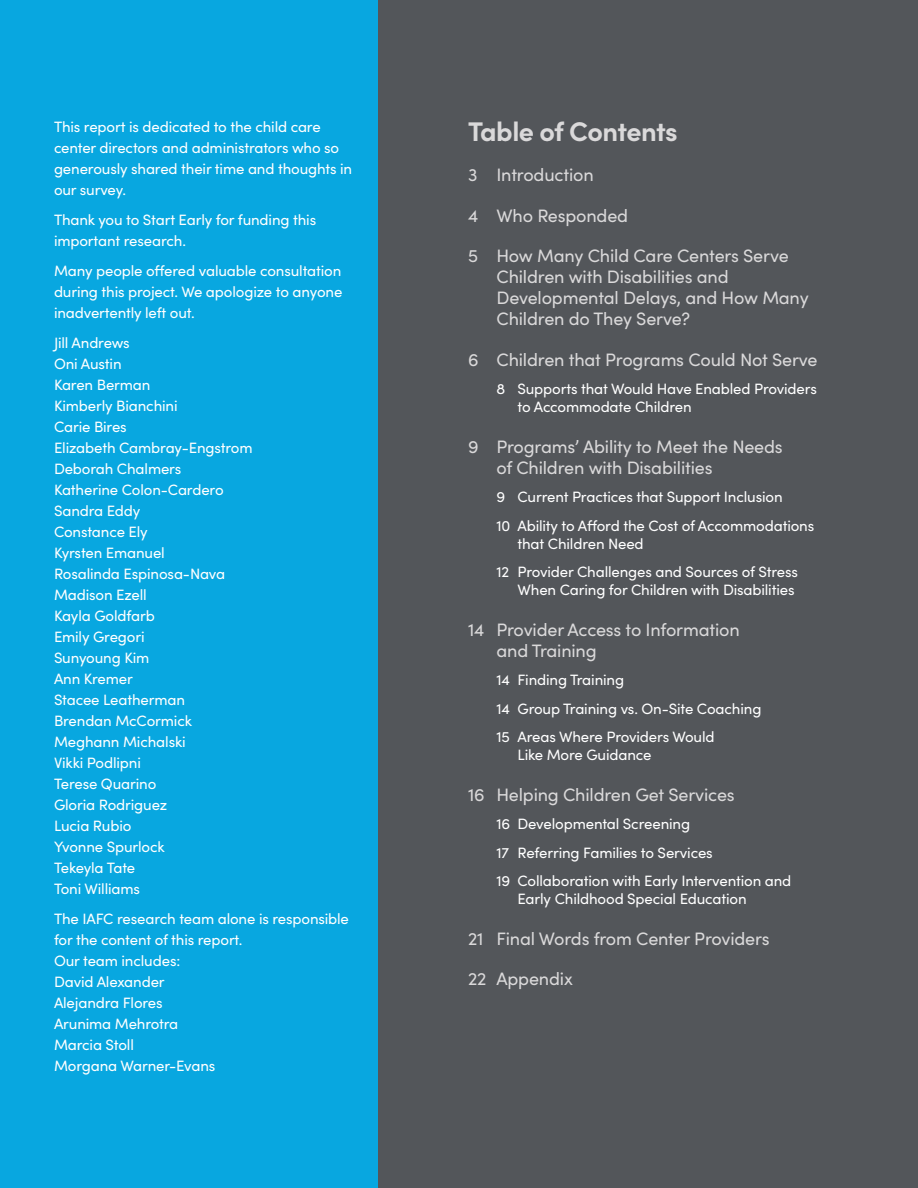
<style>
.page{position:relative;width:918px;height:1188px;background:#53565a}
.page>*{position:absolute;margin:0;border:0;box-sizing:border-box;transform-origin:0 0}
.t1{font:700 27px "Sofia Pro";letter-spacing:-.025em;color:#dad9da}
.t2{font:18px/21px "Sofia Pro";letter-spacing:-.01em;color:#dad9da}
.t3{font:15px/21px "Sofia Pro";letter-spacing:-.01em;color:#fff}
</style>
<div class="page">
<div style="left:0;top:0;width:378px;height:1188px;background:#08a7e0"></div>
<p class="t3" style="left:54px;top:116px;width:300px">This report is dedicated to the child care center directors and administrators who so generously shared their time and thoughts in our survey.</p>
<p class="t3" style="left:54px;top:209px;width:264px">Thank you to Start Early for funding this important research.</p>
<p class="t3" style="left:54px;top:260px;width:290px;text-align:justify">Many people offered valuable consultation during this project. We apologize to anyone inadvertently left out.</p>
<p class="t3" style="left:54px;top:332px;width:200px">Jill Andrews<br>Oni Austin<br>Karen Berman<br>Kimberly Bianchini<br>Carie Bires<br>Elizabeth Cambray-Engstrom<br>Deborah Chalmers<br>Katherine Colon-Cardero<br>Sandra Eddy<br>Constance Ely<br>Kyrsten Emanuel<br>Rosalinda Espinosa-Nava<br>Madison Ezell<br>Kayla Goldfarb<br>Emily Gregori<br>Sunyoung Kim<br>Ann Kremer<br>Stacee Leatherman<br>Brendan McCormick<br>Meghann Michalski<br>Vikki Podlipni<br>Terese Quarino<br>Gloria Rodriguez<br>Lucia Rubio<br>Yvonne Spurlock<br>Tekeyla Tate<br>Toni Williams</p>
<p class="t3" style="left:54px;top:908px;width:297px">The IAFC research team alone is responsible for the content of this report.<br>Our team includes:<br>David Alexander<br>Alejandra Flores<br>Arunima Mehrotra<br>Marcia Stoll<br>Morgana Warner-Evans</p>
<h1 class="t1" style="left:468px;top:111px;width:211px">Table of Contents</h1>
<p class="t2" style="left:468px;top:164px;width:127px">3 Introduction</p>
<p class="t2" style="left:468px;top:204px;width:162px">4 Who Responded</p>
<p class="t2" style="left:496px;top:245px;width:314px;text-indent:-28px">5 How Many Child Care Centers Serve<br>Children with Disabilities and<br>Developmental Delays, and How Many<br>Children do They Serve?</p>
<p class="t2" style="left:468px;top:348px;width:351px">6 Children that Programs Could Not Serve</p>
<p class="t3" style="left:518px;top:379px;width:301px;line-height:18px;text-indent:-21px">8 Supports that Would Have Enabled Providers to Accommodate Children</p>
<p class="t2" style="left:496px;top:435px;width:288px;text-indent:-28px">9 Programs’ Ability to Meet the Needs of Children with Disabilities</p>
<p class="t3" style="left:496px;top:482px;width:319px;line-height:28.5px">9 Current Practices that Support Inclusion<br>10 Ability to Afford the Cost of Accommodations</p>
<p class="t3" style="left:496px;top:529px;width:303px;line-height:28.5px;text-indent:21px">that Children Need<br>12 Provider Challenges and Sources of Stress</p>
<p class="t3" style="left:518px;top:579px;width:279px">When Caring for Children with Disabilities</p>
<p class="t2" style="left:496px;top:618px;width:245px;text-indent:-28px">14 Provider Access to Information and Training</p>
<p class="t3" style="left:496px;top:665px;width:266px;line-height:28.5px">14 Finding Training<br>14 Group Training vs. On-Site Coaching<br>15 Areas Where Providers Would</p>
<p class="t3" style="left:518px;top:744px;width:136px">Like More Guidance</p>
<p class="t2" style="left:468px;top:783px;width:268px">16 Helping Children Get Services</p>
<p class="t3" style="left:496px;top:809px;width:296px;line-height:28.5px">16 Developmental Screening<br>17 Referring Families to Services<br>19 Collaboration with Early Intervention and</p>
<p class="t3" style="left:518px;top:888px;width:231px">Early Childhood Special Education</p>
<p class="t2" style="left:468px;top:927px;width:303px">21 Final Words from Center Providers</p>
<p class="t2" style="left:468px;top:968px;width:106px">22 Appendix</p>
</div>
